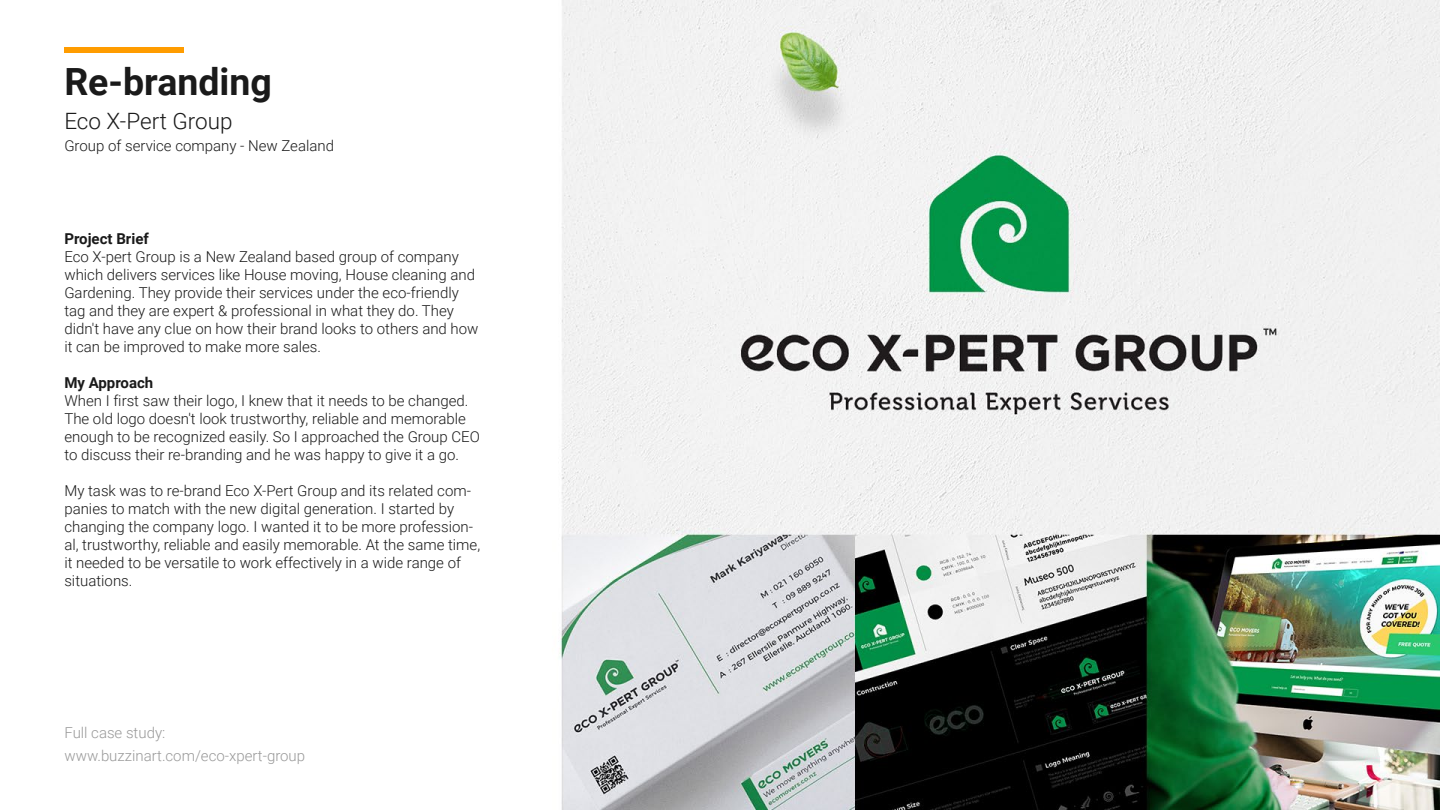
<style>
.page{position:relative;width:1440px;height:810px;background:#fff}
.page>*{position:absolute;margin:0;border:0;box-sizing:border-box;transform-origin:0 0}
.t1{font:700 37.5px "Roboto";color:#1a1a1a}
.t2{font:300 22.5px "Roboto";color:#1a1a1a}
.t3{font:300 15px/18px "Roboto";color:#1a1a1a}
.t4{font:300 15px/22.5px "Roboto";color:#999}
.t5{font:700 15px "Roboto";color:#1a1a1a}
</style>
<div class="page">
<img style="left:64px;top:0;width:1376px;height:810px">
<div style="left:64px;top:47px;width:120px;height:5px;background:#ff9c00"></div>
<h1 class="t1" style="left:64px;top:55px;width:209px">Re-branding</h1>
<h2 class="t2" style="left:64px;top:105px;width:170px">Eco X-Pert Group</h2>
<p class="t3" style="left:64px;top:136px;width:271px">Group of service company - New Zealand</p>
<p class="t5" style="left:64px;top:228px;width:86px">Project Brief</p>
<p class="t3" style="left:64px;top:247px;width:416px">Eco X-pert Group is a New Zealand based group of company which delivers services like House moving, House cleaning and Gardening. They provide their services under the eco-friendly tag and they are expert &amp; professional in what they do. They didn't have any clue on how their brand looks to others and how it can be improved to make more sales.</p>
<p class="t5" style="left:64px;top:372px;width:90px">My Approach</p>
<p class="t3" style="left:64px;top:391px;width:417px">When I first saw their logo, I knew that it needs to be changed.<br>The old logo doesn't look trustworthy, reliable and memorable enough to be recognized easily. So I approached the Group CEO to discuss their re-branding and he was happy to give it a go.</p>
<p class="t3" style="left:64px;top:481px;width:417px">My task was to re-brand Eco X-Pert Group and its related com&shy;panies to match with the new digital generation. I started by changing the company logo. I wanted it to be more profession&shy;al, trustworthy, reliable and easily memorable. At the same time, it needed to be versatile to work effectively in a wide range of situations.</p>
<p class="t4" style="left:64px;top:721px;width:242px">Full case study: www.buzzinart.com/eco-xpert-group</p>
</div>
